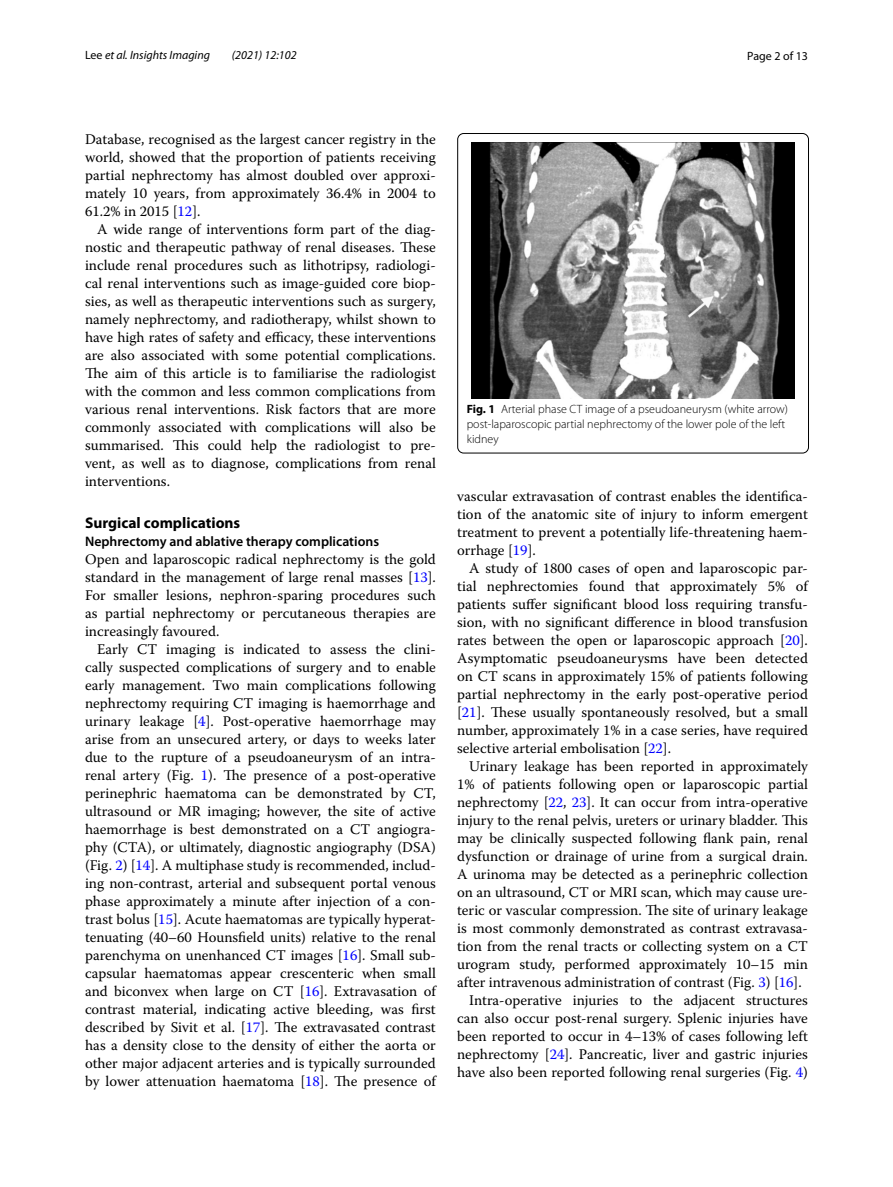
<style>
.page{position:relative;width:893px;height:1187px;background:#fff}
.page>*{position:absolute;margin:0;border:0;box-sizing:border-box;transform-origin:0 0}
.t1{font:700 15.45px "Myriad Pro";color:#000}
.t2{font:14.7px/18px "Warnock Pro";color:#000;text-align:justify}
.t3{font:600 13.8px "Myriad Pro";color:#000}
.t4{font:300 12px/15px "Myriad Pro";color:#000}
.t5{font:italic 12px "Myriad Pro";color:#000}
.t6{font:12px "Myriad Pro";color:#000}
.s1{font-style:normal}
.s2{color:#00f}
.s3{font-weight:700}
</style>
<div class="page">
<img style="left:471px;top:142px;width:324px;height:256px">
<div style="left:457px;top:133px;width:352px;height:320px;border:1px solid #000;border-radius:6px"></div>
<p class="t5" style="left:85px;top:48px;width:127px"><span class="s1">Lee</span> et al. Insights Imaging</p>
<p class="t5" style="left:232px;top:48px;width:66px">(2021) 12:102</p>
<p class="t6" style="left:747px;top:48px;width:62px">Page 2 of 13</p>
<p class="t2" style="left:85px;top:130px;width:352px">Database, recognised as the largest cancer registry in the world, showed that the proportion of patients receiving partial nephrectomy has almost doubled over approxi&shy;mately 10 years, from approximately 36.4% in 2004 to 61.2% in 2015 [<span class="s2">12</span>].</p>
<p class="t2" style="left:85px;top:220px;width:352px;text-indent:12px">A wide range of interventions form part of the diag&shy;nostic and therapeutic pathway of renal diseases. These include renal procedures such as lithotripsy, radiologi&shy;cal renal interventions such as image-guided core biop&shy;sies, as well as therapeutic interventions such as surgery, namely nephrectomy, and radiotherapy, whilst shown to have high rates of safety and efficacy, these interventions are also associated with some potential complications.<br>The aim of this article is to familiarise the radiologist with the common and less common complications from various renal interventions. Risk factors that are more commonly associated with complications will also be summarised. This could help the radiologist to pre&shy;vent, as well as to diagnose, complications from renal interventions.</p>
<p class="t1" style="left:85px;top:512px;width:157px">Surgical complications</p>
<p class="t3" style="left:85px;top:532px;width:296px">Nephrectomy and ablative therapy complications</p>
<p class="t2" style="left:85px;top:549px;width:352px">Open and laparoscopic radical nephrectomy is the gold standard in the management of large renal masses [<span class="s2">13</span>].<br>For smaller lesions, nephron-sparing procedures such as partial nephrectomy or percutaneous therapies are increasingly favoured.</p>
<p class="t2" style="left:85px;top:639px;width:352px;text-indent:12px">Early CT imaging is indicated to assess the clini&shy;cally suspected complications of surgery and to enable early management. Two main complications following nephrectomy requiring CT imaging is haemorrhage and urinary leakage [<span class="s2">4</span>]. Post-operative haemorrhage may arise from an unsecured artery, or days to weeks later due to the rupture of a pseudoaneurysm of an intra&shy;renal artery (Fig. <span class="s2">1</span>). The presence of a post-operative perinephric haematoma can be demonstrated by CT, ultrasound or MR imaging; however, the site of active haemorrhage is best demonstrated on a CT angiogra&shy;phy (CTA), or ultimately, diagnostic angiography (DSA) (Fig. <span class="s2">2</span>) [<span class="s2">14</span>]. A multiphase study is recommended, includ&shy;ing non-contrast, arterial and subsequent portal venous phase approximately a minute after injection of a con&shy;trast bolus [<span class="s2">15</span>]. Acute haematomas are typically hyperat&shy;tenuating (40–60 Hounsfield units) relative to the renal parenchyma on unenhanced CT images [<span class="s2">16</span>]. Small sub&shy;capsular haematomas appear crescenteric when small and biconvex when large on CT [<span class="s2">16</span>]. Extravasation of contrast material, indicating active bleeding, was first described by Sivit et al. [<span class="s2">17</span>]. The extravasated contrast has a density close to the density of either the aorta or other major adjacent arteries and is typically surrounded by lower attenuation haematoma [<span class="s2">18</span>]. The presence of</p>
<p class="t4" style="left:467px;top:402px;width:323px"><span class="s3">Fig. 1</span> Arterial phase CT image of a pseudoaneurysm (white arrow) post-laparoscopic partial nephrectomy of the lower pole of the left kidney</p>
<p class="t2" style="left:457px;top:486px;width:352px">vascular extravasation of contrast enables the identifica&shy;tion of the anatomic site of injury to inform emergent treatment to prevent a potentially life-threatening haem&shy;orrhage [<span class="s2">19</span>].</p>
<p class="t2" style="left:457px;top:558px;width:352px;text-indent:12px">A study of 1800 cases of open and laparoscopic par&shy;tial nephrectomies found that approximately 5% of patients suffer significant blood loss requiring transfu&shy;sion, with no significant difference in blood transfusion rates between the open or laparoscopic approach [<span class="s2">20</span>].<br>Asymptomatic pseudoaneurysms have been detected on CT scans in approximately 15% of patients following partial nephrectomy in the early post-operative period [<span class="s2">21</span>]. These usually spontaneously resolved, but a small number, approximately 1% in a case series, have required selective arterial embolisation [<span class="s2">22</span>].</p>
<p class="t2" style="left:469px;top:756px;width:340px">Urinary leakage has been reported in approximately</p>
<p class="t2" style="left:457px;top:774px;width:352px">1% of patients following open or laparoscopic partial</p>
<p class="t2" style="left:457px;top:792px;width:352px">nephrectomy [<span class="s2">22</span>, <span class="s2">23</span>]. It can occur from intra-operative</p>
<p class="t2" style="left:457px;top:810px;width:352px">injury to the renal pelvis, ureters or urinary bladder. This</p>
<p class="t2" style="left:457px;top:828px;width:352px">may be clinically suspected following flank pain, renal</p>
<p class="t2" style="left:457px;top:846px;width:352px">dysfunction or drainage of urine from a surgical drain.</p>
<p class="t2" style="left:457px;top:864px;width:352px">A urinoma may be detected as a perinephric collection</p>
<p class="t2" style="left:457px;top:882px;width:352px">on an ultrasound, CT or MRI scan, which may cause ure-</p>
<p class="t2" style="left:457px;top:900px;width:352px">teric or vascular compression. The site of urinary leakage</p>
<p class="t2" style="left:457px;top:918px;width:352px">is most commonly demonstrated as contrast extravasa-</p>
<p class="t2" style="left:457px;top:936px;width:352px">tion from the renal tracts or collecting system on a CT</p>
<p class="t2" style="left:457px;top:954px;width:352px">urogram study, performed approximately 10–15 min</p>
<p class="t2" style="left:457px;top:972px;width:346px">after intravenous administration of contrast (Fig. <span class="s2">3</span>) [<span class="s2">16</span>].</p>
<p class="t2" style="left:469px;top:990px;width:340px">Intra-operative injuries to the adjacent structures</p>
<p class="t2" style="left:457px;top:1008px;width:352px">can also occur post-renal surgery. Splenic injuries have</p>
<p class="t2" style="left:457px;top:1026px;width:352px">been reported to occur in 4–13% of cases following left</p>
<p class="t2" style="left:457px;top:1044px;width:352px">nephrectomy [<span class="s2">24</span>]. Pancreatic, liver and gastric injuries</p>
<p class="t2" style="left:457px;top:1062px;width:352px">have also been reported following renal surgeries (Fig. <span class="s2">4</span>)</p>
</div>
